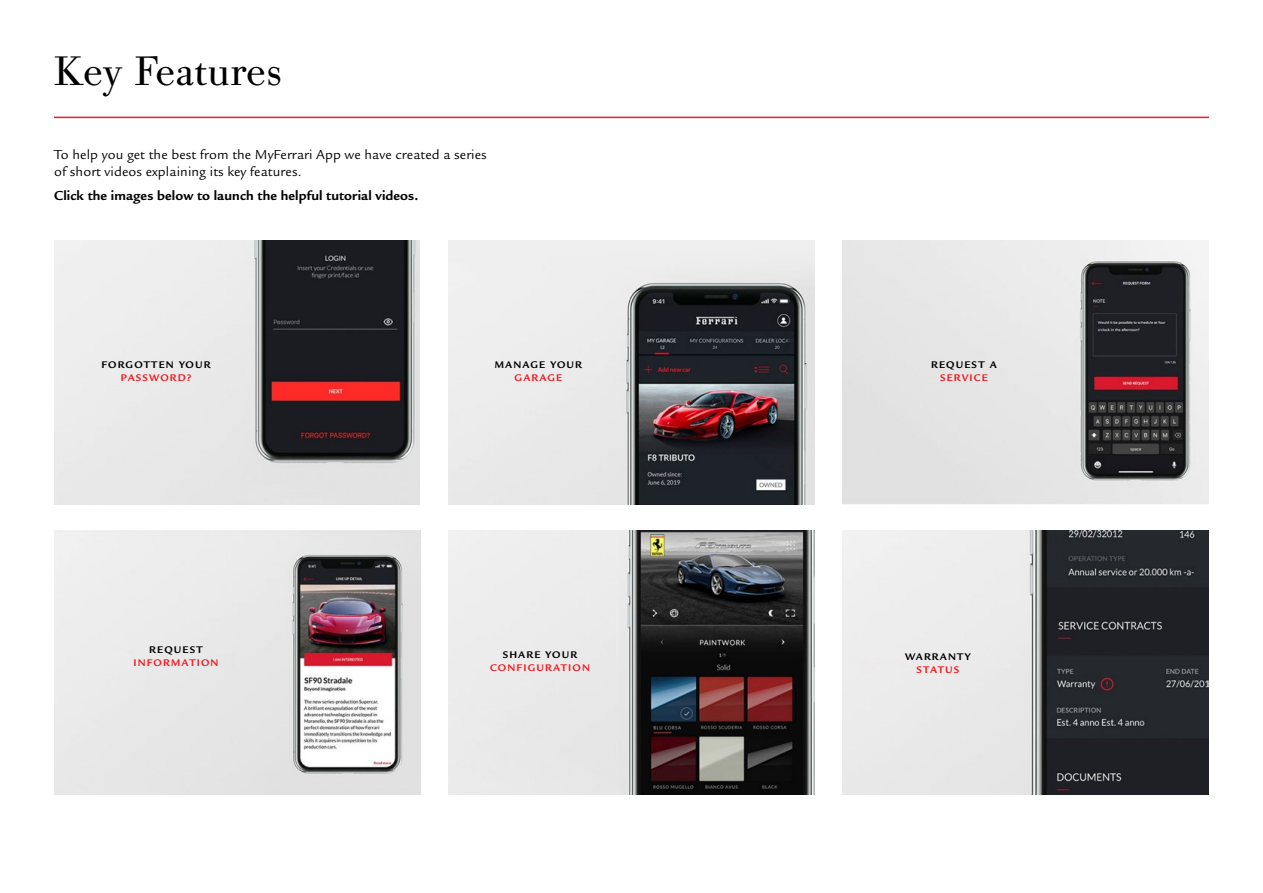
<style>
.page{position:relative;width:1263px;height:893px;background:#fff}
.page>*{position:absolute;margin:0;border:0;box-sizing:border-box;transform-origin:0 0}
.t1{font:40.5px "Bodoni Old Face BE";letter-spacing:.01em;color:#000}
.t2{font:13.5px/16.2px "Legacy Sans EFCEOP";letter-spacing:.01em;color:#000}
.t3{font:700 13.5px "Legacy Sans EFOP";letter-spacing:.01em;color:#000}
.t4{font:700 10.5px "Legacy Sans";letter-spacing:.11em;color:#000}
.t5{font:700 10.5px "Legacy Sans";letter-spacing:.11em;color:#ed1d24}
</style>
<div class="page">
<img style="left:54px;top:240px;width:366px;height:264px">
<hr style="left:54px;top:117px;width:1155px;height:1px;background:#ed1d24">
<img style="left:449px;top:240px;width:365px;height:264px">
<img style="left:55px;top:530px;width:365px;height:264px">
<img style="left:449px;top:530px;width:365px;height:264px">
<img style="left:842px;top:240px;width:366px;height:264px">
<img style="left:842px;top:530px;width:366px;height:264px">
<h1 class="t1" style="left:54px;top:45px;width:230px">Key Features</h1>
<p class="t2" style="left:54px;top:147px;width:434px">To help you get the best from the MyFerrari App we have created a series of short videos explaining its key features.</p>
<p class="t3" style="left:54px;top:188px;width:366px">Click the images below to launch the helpful tutorial videos.</p>
<p class="t4" style="left:101px;top:358px;width:111px">FORGOTTEN YOUR</p>
<p class="t5" style="left:121px;top:372px;width:72px">PASSWORD?</p>
<p class="t4" style="left:495px;top:358px;width:89px">MANAGE YOUR</p>
<p class="t5" style="left:515px;top:372px;width:49px">GARAGE</p>
<p class="t4" style="left:149px;top:643px;width:55px">REQUEST</p>
<p class="t5" style="left:133px;top:657px;width:87px">INFORMATION</p>
<p class="t4" style="left:503px;top:648px;width:76px">SHARE YOUR</p>
<p class="t5" style="left:490px;top:662px;width:101px">CONFIGURATION</p>
<p class="t4" style="left:931px;top:358px;width:67px">REQUEST A</p>
<p class="t5" style="left:940px;top:372px;width:49px">SERVICE</p>
<p class="t4" style="left:905px;top:650px;width:67px">WARRANTY</p>
<p class="t5" style="left:916px;top:664px;width:44px">STATUS</p>
</div>
